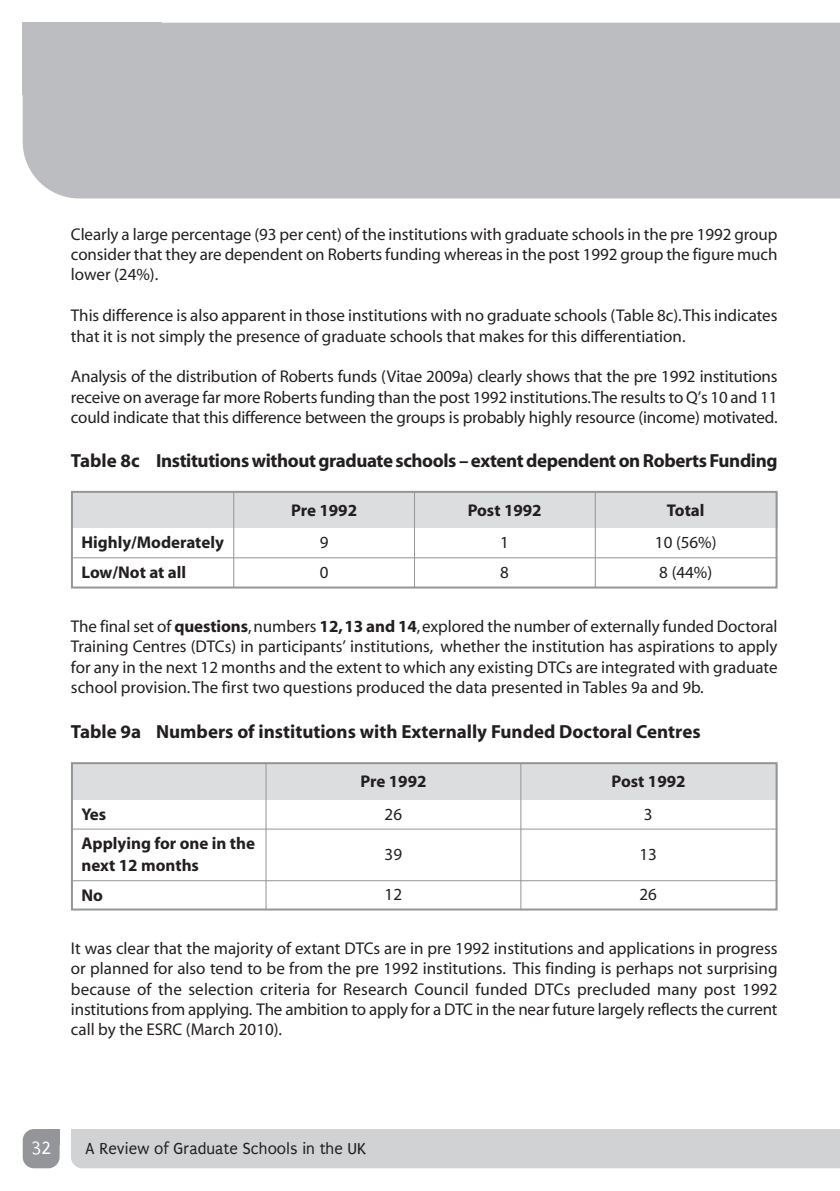
<style>
.page{position:relative;width:840px;height:1191px;background:#fff}
.page>*{position:absolute;margin:0;border:0;box-sizing:border-box;transform-origin:0 0}
.t1{font:19px "Myriad Bold Norm";letter-spacing:-.005em;color:#231f20}
.t2{font:19px "Puritan";color:#fff}
.t3{font:17px/20.4px "Myriad";color:#231f20;text-align:justify}
.t4{font:17px/29.6px "Myriad Bold Norm";color:#231f20}
.t5{font:17px "Puritan";color:#231f20}
.s1{font-family:"Myriad Bold Norm"}
</style>
<div class="page">
<div style="left:23px;top:23px;width:816px;height:175px;background:#bcbdc0"></div>
<div style="left:23px;top:1129px;width:37px;height:39px;background:#939598;border-radius:11px"></div>
<div style="left:71px;top:1129px;width:768px;height:39px;background:#d1d2d4"></div>
<div style="left:71px;top:1129px;width:24px;height:15px;background:#d1d2d4"></div>
<div style="left:46px;top:1129px;width:14px;height:15px;background:#939598"></div>
<div style="left:23px;top:23px;width:139px;height:72px;background:#bcbdc0"></div>
<div style="left:71px;top:492px;width:706px;height:36px;background:#dcdddf"></div>
<div style="left:71px;top:491px;width:706px;height:97px;border:2px solid #939598"></div>
<hr style="left:233px;top:492px;width:1px;height:96px;background:#939598">
<hr style="left:414px;top:492px;width:1px;height:96px;background:#939598">
<hr style="left:594px;top:492px;width:1px;height:96px;background:#939598">
<hr style="left:71px;top:557px;width:706px;height:1px;background:#939598">
<div style="left:71px;top:763px;width:706px;height:36px;background:#dcdddf"></div>
<div style="left:71px;top:762px;width:706px;height:148px;border:2px solid #939598"></div>
<hr style="left:265px;top:763px;width:1px;height:146px;background:#939598">
<hr style="left:520px;top:763px;width:1px;height:146px;background:#939598">
<hr style="left:71px;top:828px;width:706px;height:1px;background:#939598">
<hr style="left:71px;top:880px;width:706px;height:1px;background:#939598">
<p class="t3" style="left:71px;top:225px;width:707px">Clearly a large percentage (93 per cent) of the institutions with graduate schools in the pre 1992 group consider that they are dependent on Roberts funding whereas in the post 1992 group the figure much lower (24%).</p>
<p class="t3" style="left:71px;top:307px;width:707px">This difference is also apparent in those institutions with no graduate schools (Table 8c).This indicates that it is not simply the presence of graduate schools that makes for this differentiation.</p>
<p class="t3" style="left:71px;top:368px;width:707px">Analysis of the distribution of Roberts funds (Vitae 2009a) clearly shows that the pre 1992 institutions receive on average far more Roberts funding than the post 1992 institutions.The results to Q’s 10 and 11 could indicate that this difference between the groups is probably highly resource (income) motivated.</p>
<p class="t1" style="left:71px;top:453px;width:707px">Table 8c Institutionswithoutgraduateschools –extentdependentonRobertsFunding</p>
<p class="t4" style="left:291px;top:496px;width:68px">Pre 1992</p>
<p class="t4" style="left:81px;top:529px;width:144px">Highly/Moderately<br>Low/Not at all</p>
<p class="t3" style="left:319px;top:529px;width:10px;line-height:29.4px">9<br>0</p>
<p class="t4" style="left:467px;top:496px;width:75px">Post 1992</p>
<p class="t3" style="left:500px;top:529px;width:10px;line-height:29.4px">1<br>8</p>
<p class="t4" style="left:666px;top:496px;width:39px">Total</p>
<p class="t3" style="left:654px;top:529px;width:63px;line-height:29.4px">10 (56%)<br>8 (44%)</p>
<p class="t3" style="left:71px;top:617px;width:707px">The final set of <span class="s1">questions</span>,numbers <span class="s1">12,13 and 14</span>,explored the number of externally funded Doctoral Training Centres (DTCs) in participants’ institutions, whether the institution has aspirations to apply for any in the next 12 months and the extent to which any existing DTCs are integrated with graduate school provision.The first two questions produced the data presented in Tables 9a and 9b.</p>
<p class="t1" style="left:71px;top:724px;width:630px">Table 9a Numbers of institutions with Externally Funded Doctoral Centres</p>
<p class="t4" style="left:81px;top:800px;width:175px">Yes<br>Applying for one in the</p>
<p class="t4" style="left:81px;top:852px;width:119px">next 12 months<br>No</p>
<p class="t4" style="left:360px;top:768px;width:68px">Pre 1992</p>
<p class="t3" style="left:384px;top:805px;width:19px">26</p>
<p class="t3" style="left:384px;top:845px;width:19px">39</p>
<p class="t3" style="left:384px;top:886px;width:19px">12</p>
<p class="t4" style="left:611px;top:768px;width:75px">Post 1992</p>
<p class="t3" style="left:643px;top:805px;width:10px">3</p>
<p class="t3" style="left:639px;top:845px;width:19px">13</p>
<p class="t3" style="left:639px;top:886px;width:19px">26</p>
<p class="t3" style="left:71px;top:939px;width:707px">It was clear that the majority of extant DTCs are in pre 1992 institutions and applications in progress or planned for also tend to be from the pre 1992 institutions. This finding is perhaps not surprising because of the selection criteria for Research Council funded DTCs precluded many post 1992 institutions from applying. The ambition to apply for a DTC in the near future largely reflects the current call by the ESRC (March 2010).</p>
<p class="t2" style="left:31px;top:1138px;width:22px">32</p>
<p class="t5" style="left:85px;top:1139px;width:282px">A Review of Graduate Schools in the UK</p>
</div>
